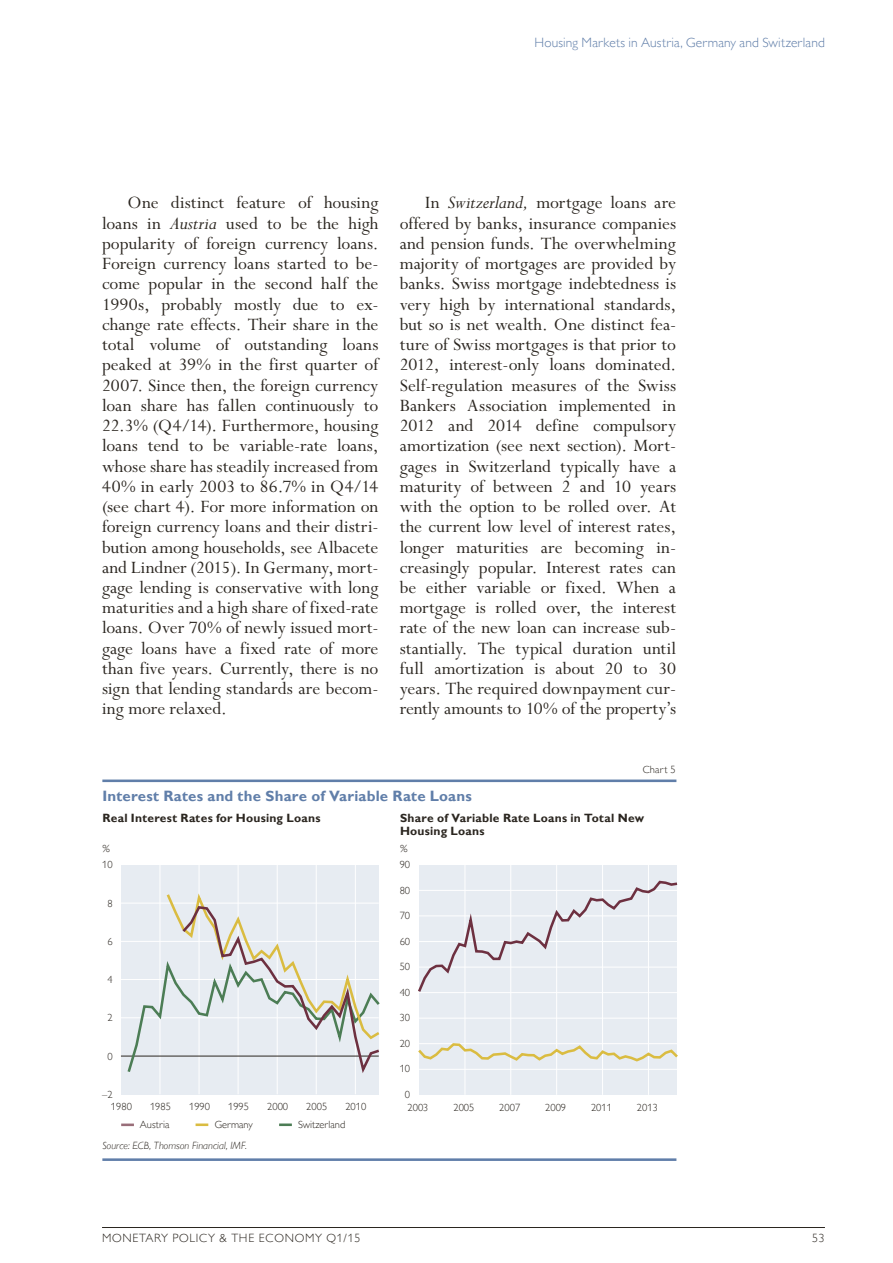
<style>
.page{position:relative;width:893px;height:1263px;background:#fff}
.page>*{position:absolute;margin:0;border:0;box-sizing:border-box;transform-origin:0 0}
.t1{font:19.5px/20.2px "Perpetua Std";letter-spacing:-.005em;color:#2b2620;text-align:justify}
.t2{font:700 15px "Gill Sans MT Pro";letter-spacing:.01em;color:#607ea9}
.t3{font:300 13.5px "Gill Sans MT Pro";letter-spacing:.01em;color:#607ea9}
.t4{font:700 12px/12.8px "Gill Sans MT Pro";letter-spacing:.02em;color:#2b2620}
.t5{font:300 12px "Gill Sans MT Pro";letter-spacing:.06em;color:#2b2620}
.t6{font:300 10.5px "Gill Sans MT Pro";color:#2b2620}
.t7{font:italic 300 10.5px "Gill Sans MT Pro";letter-spacing:.01em;color:#2b2620}
.s1{font-style:italic;font-size:20.25px}
</style>
<div class="page">
<hr style="left:102px;top:1227px;width:723px;height:1px;background:#2b2620">
<hr style="left:102px;top:779px;width:574px;height:3px;background:#607ea9">
<hr style="left:102px;top:1158px;width:574px;height:3px;background:#607ea9">
<svg style="left:121px;top:1123px;width:13px;height:3px"></svg>
<svg style="left:196px;top:1123px;width:12px;height:3px"></svg>
<svg style="left:279px;top:1123px;width:13px;height:3px"></svg>
<div style="left:121px;top:865px;width:258px;height:229px;background:#e7ecf2"></div>
<hr style="left:121px;top:903px;width:258px;height:1px;background:#fff">
<hr style="left:121px;top:941px;width:258px;height:1px;background:#fff">
<hr style="left:121px;top:979px;width:258px;height:1px;background:#fff">
<hr style="left:121px;top:1017px;width:258px;height:1px;background:#fff">
<hr style="left:355px;top:865px;width:1px;height:229px;background:#fff">
<hr style="left:316px;top:865px;width:1px;height:229px;background:#fff">
<hr style="left:277px;top:865px;width:1px;height:229px;background:#fff">
<hr style="left:238px;top:865px;width:1px;height:229px;background:#fff">
<hr style="left:199px;top:865px;width:1px;height:229px;background:#fff">
<hr style="left:160px;top:865px;width:1px;height:229px;background:#fff">
<hr style="left:121px;top:1056px;width:258px;height:1px;background:#2b2620">
<svg style="left:126px;top:889px;width:254px;height:188px"></svg>
<div style="left:419px;top:865px;width:258px;height:230px;background:#e7ecf2"></div>
<hr style="left:419px;top:1018px;width:258px;height:1px;background:#fff">
<hr style="left:419px;top:1069px;width:258px;height:1px;background:#fff">
<hr style="left:648px;top:865px;width:1px;height:230px;background:#fff">
<hr style="left:602px;top:865px;width:1px;height:230px;background:#fff">
<hr style="left:556px;top:865px;width:1px;height:230px;background:#fff">
<hr style="left:510px;top:865px;width:1px;height:230px;background:#fff">
<hr style="left:464px;top:865px;width:1px;height:230px;background:#fff">
<svg style="left:418px;top:879px;width:260px;height:116px"></svg>
<svg style="left:418px;top:1042px;width:260px;height:21px"></svg>
<p class="t3" style="left:534px;top:35px;width:292px">Housing Markets in Austria, Germany and Switzerland</p>
<p class="t1" style="left:102px;top:193px;width:278px;text-indent:26px">One distinct feature of housing loans in <span class="s1">Austria</span> used to be the high popularity of foreign currency loans.<br>Foreign currency loans started to be&shy;come popular in the second half the 1990s, probably mostly due to ex&shy;change rate effects. Their share in the total volume of outstanding loans peaked at 39% in the first quarter of 2007. Since then, the foreign currency loan share has fallen continuously to 22.3% (Q4/14). Furthermore, housing loans tend to be variable-rate loans, whose share has steadily increased from 40% in early 2003 to 86.7% in Q4/14 (see chart 4). For more information on foreign currency loans and their distri&shy;bution among households, see Albacete and Lindner (2015). In Germany, mort&shy;gage lending is conservative with long maturities and a high share of fixed-rate loans. Over 70% of newly issued mort&shy;gage loans have a fixed rate of more than five years. Currently, there is no sign that lending standards are becom&shy;ing more relaxed.</p>
<p class="t1" style="left:400px;top:193px;width:278px;text-indent:26px">In <span class="s1">Switzerland,</span> mortgage loans are offered by banks, insurance companies and pension funds. The overwhelming majority of mortgages are provided by banks. Swiss mortgage indebtedness is very high by international standards, but so is net wealth. One distinct fea&shy;ture of Swiss mortgages is that prior to 2012, interest-only loans dominated.<br>Self-regulation measures of the Swiss Bankers Association implemented in 2012 and 2014 define compulsory amortization (see next section). Mort&shy;gages in Switzerland typically have a maturity of between 2 and 10 years with the option to be rolled over. At the current low level of interest rates, longer maturities are becoming in&shy;creasingly popular. Interest rates can be either variable or fixed. When a mortgage is rolled over, the interest rate of the new loan can increase sub&shy;stantially. The typical duration until full amortization is about 20 to 30 years. The required downpayment cur&shy;rently amounts to 10% of the property’s</p>
<p class="t2" style="left:102px;top:787px;width:371px">Interest Rates and the Share of Variable Rate Loans</p>
<p class="t6" style="left:643px;top:763px;width:34px">Chart 5</p>
<p class="t4" style="left:102px;top:812px;width:220px">Real Interest Rates for Housing Loans</p>
<p class="t4" style="left:400px;top:812px;width:246px">Share of Variable Rate Loans in Total New<br>Housing Loans</p>
<p class="t7" style="left:102px;top:842px;width:9px">%</p>
<p class="t7" style="left:400px;top:842px;width:9px">%</p>
<p class="t6" style="left:102px;top:858px;width:12px">10</p>
<p class="t6" style="left:107px;top:897px;width:7px">8</p>
<p class="t6" style="left:107px;top:935px;width:7px">6</p>
<p class="t6" style="left:107px;top:973px;width:7px">4</p>
<p class="t6" style="left:107px;top:1011px;width:7px">2</p>
<p class="t6" style="left:107px;top:1050px;width:7px">0</p>
<p class="t6" style="left:102px;top:1088px;width:12px">–2</p>
<p class="t6" style="left:400px;top:858px;width:12px">90</p>
<p class="t6" style="left:400px;top:884px;width:12px">80</p>
<p class="t6" style="left:400px;top:909px;width:12px">70</p>
<p class="t6" style="left:400px;top:935px;width:12px">60</p>
<p class="t6" style="left:400px;top:960px;width:12px">50</p>
<p class="t6" style="left:400px;top:986px;width:12px">40</p>
<p class="t6" style="left:400px;top:1011px;width:12px">30</p>
<p class="t6" style="left:400px;top:1037px;width:12px">20</p>
<p class="t6" style="left:400px;top:1062px;width:12px">10</p>
<p class="t6" style="left:405px;top:1088px;width:7px">0</p>
<p class="t6" style="left:111px;top:1100px;width:22px">1980</p>
<p class="t6" style="left:150px;top:1100px;width:22px">1985</p>
<p class="t6" style="left:189px;top:1100px;width:22px">1990</p>
<p class="t6" style="left:228px;top:1100px;width:22px">1995</p>
<p class="t6" style="left:267px;top:1100px;width:22px">2000</p>
<p class="t6" style="left:306px;top:1100px;width:22px">2005</p>
<p class="t6" style="left:345px;top:1100px;width:22px">2010</p>
<p class="t6" style="left:408px;top:1101px;width:22px">2003</p>
<p class="t6" style="left:453px;top:1101px;width:22px">2005</p>
<p class="t6" style="left:499px;top:1101px;width:22px">2007</p>
<p class="t6" style="left:545px;top:1101px;width:22px">2009</p>
<p class="t6" style="left:591px;top:1101px;width:22px">2011</p>
<p class="t6" style="left:637px;top:1101px;width:22px">2013</p>
<p class="t6" style="left:140px;top:1118px;width:31px">Austria</p>
<p class="t6" style="left:215px;top:1118px;width:40px">Germany</p>
<p class="t6" style="left:298px;top:1118px;width:49px">Switzerland</p>
<p class="t7" style="left:102px;top:1140px;width:146px">Source: ECB, Thomson Financial, IMF.</p>
<p class="t5" style="left:102px;top:1231px;width:260px">MONETARY POLICY &amp; THE ECONOMY Q1/15</p>
<p class="t5" style="left:812px;top:1231px;width:14px">53</p>
</div>
